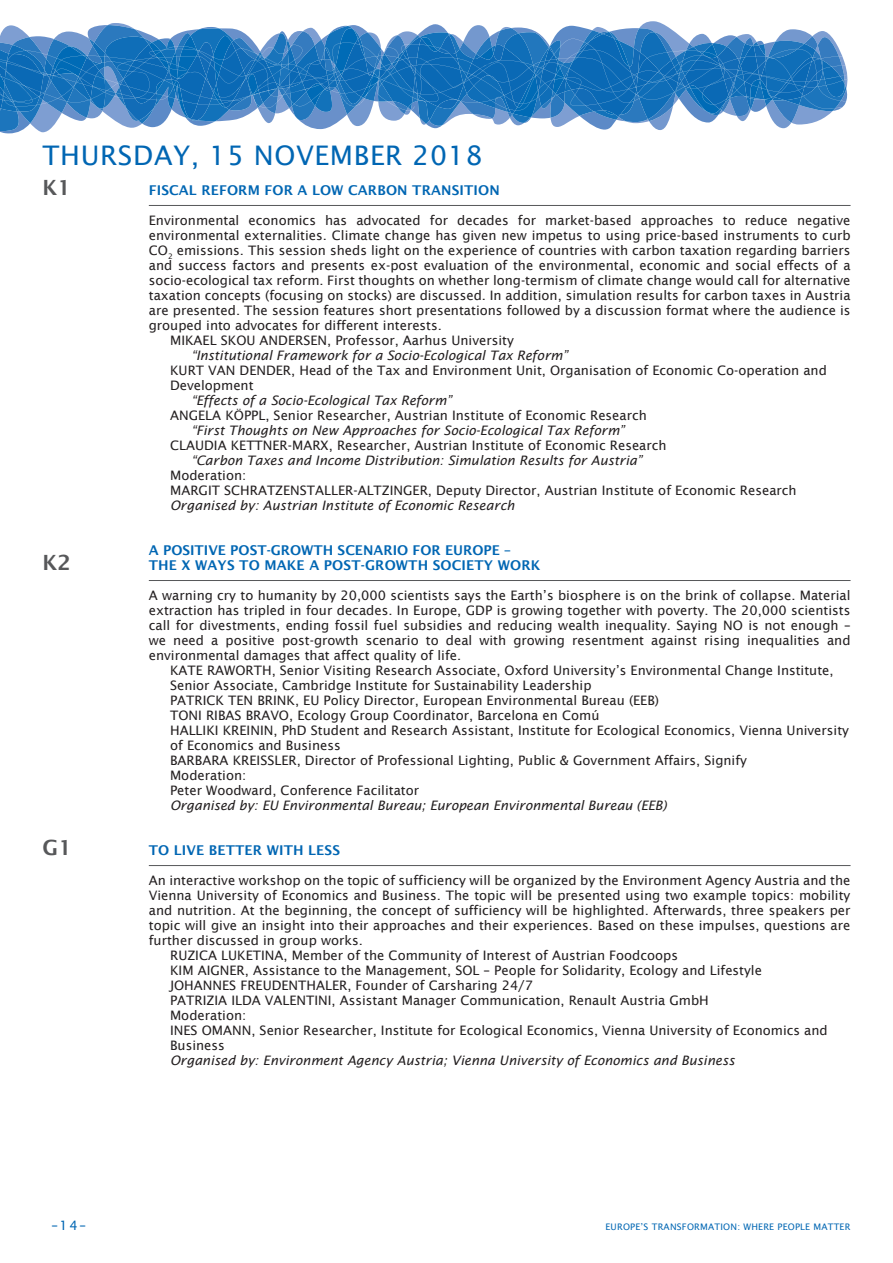
<style>
.page{position:relative;width:893px;height:1263px;background:#fff}
.page>*{position:absolute;margin:0;border:0;box-sizing:border-box;transform-origin:0 0}
.t1{font:27px "Lucida Sans";letter-spacing:.025em;color:#0166b3}
.t2{font:600 21px "Lucida Sans";color:#57585a}
.t3{font:600 13.5px "Lucida Sans";letter-spacing:.01em;color:#0166b3}
.t4{font:13.05px/15px "Lucida Sans";color:#231f20}
.t5{font:italic 13.05px "Lucida Sans";color:#231f20}
.t6{font:13.05px "Lucida Sans";color:#0166b3}
.t7{font:9px "Lucida Sans";letter-spacing:.025em;color:#0166b3}
</style>
<div class="page">
<svg style="left:0;top:21px;width:833px;height:111px"></svg>
<svg style="left:0;top:39px;width:836px;height:4px;background:#508cc7"></svg>
<svg style="left:0;top:43px;width:848px;height:67px;background:#2277bc"></svg>
<hr style="left:149px;top:205px;width:701px;height:1px;background:#57585a">
<hr style="left:149px;top:580px;width:701px;height:1px;background:#57585a">
<hr style="left:149px;top:865px;width:701px;height:1px;background:#57585a">
<h1 class="t1" style="left:43px;top:140px;width:77px">thursda</h1>
<h1 class="t1" style="left:173px;top:140px;width:311px">y, 15 november 2018</h1>
<h2 class="t2" style="left:43px;top:176px;width:30px">K1</h2>
<p class="t3" style="left:149px;top:182px;width:353px">FISCAL REFORM FOR A LOW CARBON TRANSITION</p>
<p class="t4" style="left:149px;top:213px;width:703px">Environmental economics has advocated for decades for market-based approaches to reduce negative</p>
<p class="t4" style="left:149px;top:228px;width:703px">environmental externalities. Climate change has given new impetus to using price-based instruments to curb</p>
<p class="t4" style="left:149px;top:243px;width:703px">CO<sub>2</sub> emissions. This session sheds light on the experience of countries with carbon taxation regarding barriers</p>
<p class="t4" style="left:149px;top:258px;width:703px">and success factors and presents ex-post evaluation of the environmental, economic and social effects of a</p>
<p class="t4" style="left:149px;top:273px;width:703px">socio-ecological tax reform. First thoughts on whether long-termism of climate change would call for alternative</p>
<p class="t4" style="left:149px;top:288px;width:703px">taxation concepts (focusing on stocks) are discussed. In addition, simulation results for carbon taxes in Austria</p>
<p class="t4" style="left:149px;top:303px;width:703px">are presented. The session features short presentations followed by a discussion format where the audience is</p>
<p class="t4" style="left:149px;top:318px;width:295px">grouped into advocates for different interests.</p>
<p class="t4" style="left:170px;top:333px;width:9px">Mikael</p>
<p class="t4" style="left:221px;top:333px;width:57px">Skou Andersen</p>
<p class="t4" style="left:327px;top:333px;width:188px">, Professor, Aarhus U niversity</p>
<p class="t5" style="left:191px;top:348px;width:378px">“Institutional Framework for a Socio-Ecological Tax Reform”</p>
<p class="t4" style="left:170px;top:363px;width:89px">Kurt van Dender</p>
<p class="t4" style="left:291px;top:363px;width:537px">, Head of the Tax and Environment U nit, Organisation of Economic Co-operation and</p>
<p class="t4" style="left:170px;top:378px;width:85px">Development</p>
<p class="t5" style="left:191px;top:393px;width:262px">“Effects of a Socio-Ecological Tax Reform”</p>
<p class="t4" style="left:170px;top:408px;width:19px">Angela</p>
<p class="t4" style="left:225px;top:408px;width:423px">Köppl, Senior Researcher, Austrian Institute of Economic Research</p>
<p class="t5" style="left:191px;top:423px;width:434px">“First Thoughts on New Approaches for Socio-Ecological Tax Reform”</p>
<p class="t4" style="left:170px;top:438px;width:43px">Claudia</p>
<p class="t4" style="left:231px;top:438px;width:18px">Kettner</p>
<p class="t4" style="left:288px;top:438px;width:15px">-Mar</p>
<p class="t4" style="left:321px;top:438px;width:348px">x, Researcher, Austrian Institute of Economic Research</p>
<p class="t5" style="left:191px;top:453px;width:452px">“Carbon Taxes and Income Distribution: Simulation Results for Austria”</p>
<p class="t4" style="left:170px;top:468px;width:78px">Moderation:<br>Margit</p>
<p class="t4" style="left:224px;top:483px;width:17px">Schratzenstaller</p>
<p class="t4" style="left:353px;top:483px;width:22px">-Altzinger</p>
<p class="t4" style="left:428px;top:483px;width:370px">, Deputy Director, Austrian Institute of Economic Research</p>
<p class="t5" style="left:170px;top:498px;width:346px">Organised by: Austrian Institute of Economic Research</p>
<p class="t3" style="left:149px;top:542px;width:364px">A POSITIVE POST-GROWTH SCENARIO FOR EUROPE –</p>
<h2 class="t2" style="left:43px;top:551px;width:30px">K2</h2>
<p class="t3" style="left:149px;top:557px;width:392px">THE X WAYS TO MAKE A POST-GROWTH SOCIETY WORK</p>
<p class="t4" style="left:149px;top:588px;width:703px">A warning cry to humanity by 20,000 scientists says the Earth’s biosphere is on the brink of collapse. Material</p>
<p class="t4" style="left:149px;top:603px;width:703px">extraction has tripled in four decades. In Europe, GDP is growing together with poverty. The 20,000 scientists</p>
<p class="t4" style="left:149px;top:618px;width:703px">call for divestments, ending fossil fuel subsidies and reducing wealth inequality. Saying NO is not enough –</p>
<p class="t4" style="left:149px;top:633px;width:703px">we need a positive post-growth scenario to deal with growing resentment against rising inequalities and</p>
<p class="t4" style="left:149px;top:648px;width:314px">environmental damages that affect quality of life.</p>
<p class="t4" style="left:170px;top:663px;width:18px">Kate</p>
<p class="t4" style="left:207px;top:663px;width:19px">Raworth</p>
<p class="t4" style="left:170px;top:663px;width:665px;text-indent:102px">, Senior Visiting Research Associate, Oxford U niversity’s Environmental Change Institute,<br>Senior Associate, Cambridge Institute for Sustainability Leadership<br>Patrick</p>
<p class="t4" style="left:228px;top:693px;width:9px">ten</p>
<p class="t4" style="left:257px;top:693px;width:9px">Brink</p>
<p class="t4" style="left:295px;top:693px;width:366px">, EU Policy Director, European Environmental Bureau (EEB)</p>
<p class="t4" style="left:170px;top:708px;width:17px">Toni</p>
<p class="t4" style="left:206px;top:708px;width:395px">Ri bas BRAVO, Ecology Group Coordinator, Barcelona en Comú</p>
<p class="t4" style="left:170px;top:723px;width:17px">Halliki</p>
<p class="t4" style="left:223px;top:723px;width:17px">Kreinin</p>
<p class="t4" style="left:170px;top:723px;width:680px;text-indent:103px">, PhD Student and Research Assistant, Institute for Ecological Economics, Vienna U niversity of Economics and Business<br>Bar</p>
<p class="t4" style="left:195px;top:753px;width:18px">bara</p>
<p class="t4" style="left:233px;top:753px;width:17px">Kreissler</p>
<p class="t4" style="left:297px;top:753px;width:452px">, Director of Professional Lighting, Public &amp; Government Affairs, Signify</p>
<p class="t4" style="left:170px;top:768px;width:251px">Moderation:<br>Peter Woodward, Conference Facilitator</p>
<p class="t5" style="left:170px;top:798px;width:498px">Organised by: EU Environmental Bureau; European Environmental Bureau (EEB)</p>
<h2 class="t2" style="left:43px;top:836px;width:31px">G1</h2>
<p class="t3" style="left:149px;top:842px;width:193px">TO LIVE BETTER WITH LESS</p>
<p class="t4" style="left:149px;top:873px;width:703px">An interactive workshop on the topic of sufficiency will be organized by the Environment Agency Austria and the</p>
<p class="t4" style="left:149px;top:888px;width:703px">Vienna U niversity of Economics and Business. The topic will be presented using two example topics: mobility</p>
<p class="t4" style="left:149px;top:903px;width:703px">and nutrition. At the beginning, the concept of sufficiency will be highlighted. Afterwards, three speakers per</p>
<p class="t4" style="left:149px;top:918px;width:703px">topic will give an insight into their approaches and their experiences. Based on these impulses, questions are</p>
<p class="t4" style="left:149px;top:933px;width:216px">further discussed in group works.</p>
<p class="t4" style="left:170px;top:948px;width:26px">Ruzica</p>
<p class="t4" style="left:221px;top:948px;width:25px">Luketina</p>
<p class="t4" style="left:283px;top:948px;width:396px">, Member of the Community of Interest of Austrian Foodcoops</p>
<p class="t4" style="left:170px;top:963px;width:46px">Ki m Aigner</p>
<p class="t4" style="left:245px;top:963px;width:519px">, Assistance to the Management, SOL – People for Solidarity, Ecology and Lifestyle</p>
<p class="t4" style="left:170px;top:978px;width:14px">Johannes</p>
<p class="t4" style="left:240px;top:978px;width:41px">Freudenthaler</p>
<p class="t4" style="left:347px;top:978px;width:187px">, Founder of Carsharing 24/7</p>
<p class="t4" style="left:170px;top:993px;width:8px">Patrizia</p>
<p class="t4" style="left:231px;top:993px;width:13px">Ilda</p>
<p class="t4" style="left:265px;top:993px;width:9px">Valentini</p>
<p class="t4" style="left:332px;top:993px;width:379px">, Assistant Manager Communication, Renault Austria GmbH</p>
<p class="t4" style="left:170px;top:1008px;width:78px">Moderation:<br>Ines</p>
<p class="t4" style="left:202px;top:1023px;width:32px">Omann</p>
<p class="t4" style="left:251px;top:1023px;width:578px">, Senior Researcher, Institute for Ecological Economics, Vienna U niversity of Economics and</p>
<p class="t4" style="left:170px;top:1038px;width:56px">Business</p>
<p class="t5" style="left:170px;top:1053px;width:566px">Organised by: Environment Agency Austria; Vienna University of Economics and Business</p>
<p class="t6" style="left:51px;top:1218px;width:36px">–14–</p>
<p class="t7" style="left:605px;top:1222px;width:60px">Europe’s Transfor</p>
<p class="t7" style="left:700px;top:1222px;width:15px">mation</p>
<p class="t7" style="left:737px;top:1222px;width:21px">: Where</p>
<p class="t7" style="left:777px;top:1222px;width:43px">people Matter</p>
</div>
